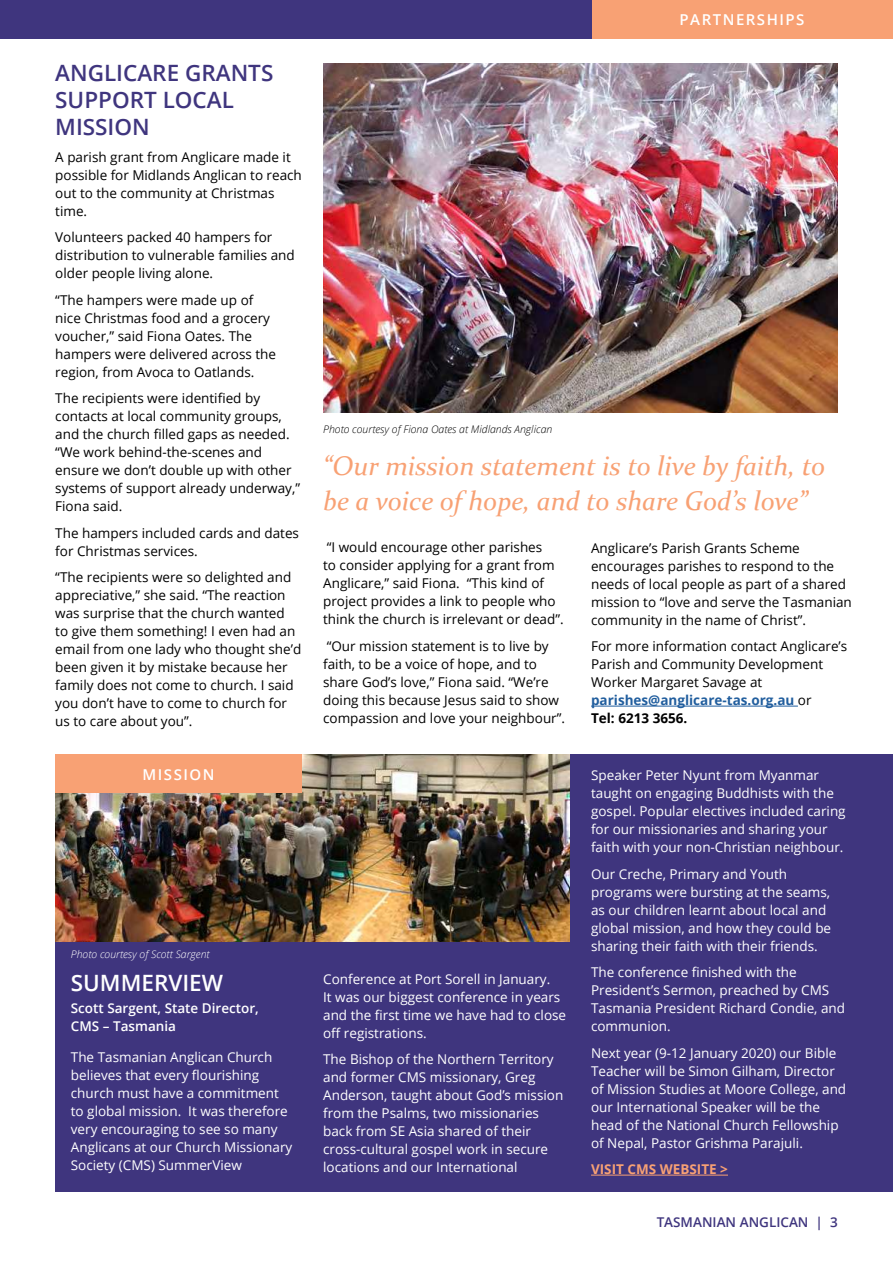
<style>
.page{position:relative;width:893px;height:1263px;background:#fff}
.page>*{position:absolute;margin:0;border:0;box-sizing:border-box;transform-origin:0 0}
.t1{font:italic 27px/34.5px "Constantia";color:#f8a174}
.t2{font:600 22.5px/27px "Open Sans";color:#3f357e}
.t3{font:600 22.5px "Open Sans";color:#fff}
.t4{font:600 15px "Open Sans";letter-spacing:.1em;color:#fff}
.t5{font:13.5px/18px "Open Sans";color:#000}
.t6{font:13.5px/18px "Open Sans";color:#fff}
.t7{font:600 13.5px/18px "Open Sans";color:#fff}
.t8{font:600 13.5px "Open Sans";color:#3f357e}
.t9{font:700 13.5px "Open Sans";color:#f8a174}
.t10{font:italic 300 10.5px "Open Sans";color:#000}
.t11{font:italic 300 10.5px "Open Sans";color:#fff}
.s1{font-weight:700;color:#215e9e}
.s2{font-weight:700}
</style>
<div class="page">
<div style="left:55px;top:755px;width:838px;height:437px;background:#3f357e"></div>
<img style="left:55px;top:755px;width:515px;height:187px">
<img style="left:323px;top:64px;width:515px;height:348px">
<div style="left:591px;top:0;width:302px;height:38px;background:#f8a174"></div>
<div style="left:0;top:0;width:591px;height:38px;background:#3f357e"></div>
<hr style="left:591px;top:706px;width:207px;height:1px;background:#215e9e">
<hr style="left:591px;top:1175px;width:137px;height:1px;background:#f8a174">
<div style="left:55px;top:755px;width:247px;height:38px;background:#f8a174"></div>
<h2 class="t2" style="left:55px;top:62px;width:220px">ANGLICARE GRANTS<br>SUPPORT LOCAL<br>MISSION</h2>
<p class="t5" style="left:55px;top:149px;width:248px">A parish grant from Anglicare made it possible for Midlands Anglican to reach out to the community at Christmas time.</p>
<p class="t5" style="left:55px;top:229px;width:241px">Volunteers packed 40 hampers for distribution to vulnerable families and older people living alone.</p>
<p class="t5" style="left:55px;top:292px;width:222px">“The hampers were made up of nice Christmas food and a grocery voucher,” said Fiona Oates. The hampers were delivered across the region, from Avoca to Oatlands.</p>
<p class="t5" style="left:55px;top:389px;width:246px">The recipients were identified by contacts at local community groups, and the church filled gaps as needed. “We work behind-the-scenes and ensure we don’t double up with other systems of support already underway,”<br>Fiona said.</p>
<p class="t5" style="left:55px;top:525px;width:245px">The hampers included cards and dates for Christmas services.</p>
<p class="t5" style="left:55px;top:569px;width:248px">“The recipients were so delighted and appreciative,” she said. “The reaction was surprise that the church wanted<br>to give them something! I even had an email from one lady who thought she’d been given it by mistake because her family does not come to church. I said you don’t have to come to church for us to care about you”.</p>
<p class="t4" style="left:143px;top:768px;width:74px">MISSION</p>
<p class="t11" style="left:71px;top:946px;width:140px">Photo courtesy of Scott Sargent</p>
<h2 class="t3" style="left:71px;top:973px;width:154px">SUMMERVIEW</h2>
<p class="t7" style="left:71px;top:1000px;width:189px">Scott Sargent, State Director,<br>CMS – Tasmania</p>
<p class="t6" style="left:71px;top:1049px;width:223px">The Tasmanian Anglican Church believes that every flourishing church must have a commitment to global mission. It was therefore very encouraging to see so many<br>Anglicans at our Church Missionary<br>Society (CMS) SummerView</p>
<p class="t4" style="left:679px;top:13px;width:126px">PARTNERSHIPS</p>
<p class="t10" style="left:323px;top:422px;width:231px">Photo courtesy of Fiona Oates at Midlands Anglican</p>
<h1 class="t1" style="left:323px;top:451px;width:504px">“Our mission statement is to live by faith, to be a voice of hope, and to share God’s love”</h1>
<p class="t5" style="left:323px;top:540px;width:242px">“I would encourage other parishes<br>to consider applying for a grant from Anglicare,” said Fiona. “This kind of project provides a link to people who think the church is irrelevant or dead”.</p>
<p class="t5" style="left:323px;top:638px;width:243px">“Our mission statement is to live by faith, to be a voice of hope, and to share God’s love,” Fiona said. “We’re doing this because Jesus said to show compassion and love your neighbour”.</p>
<p class="t6" style="left:323px;top:971px;width:244px">Conference at Port Sorell in January.<br>It was our biggest conference in years and the first time we have had to close off registrations.</p>
<p class="t6" style="left:323px;top:1051px;width:242px">The Bishop of the Northern Territory and former CMS missionary, Greg Anderson, taught about God’s mission from the Psalms, two missionaries back from SE Asia shared of their cross-cultural gospel work in secure locations and our International</p>
<p class="t5" style="left:591px;top:540px;width:262px">Anglicare’s Parish Grants Scheme encourages parishes to respond to the needs of local people as part of a shared mission to “love and serve the Tasmanian community in the name of Christ”.</p>
<p class="t5" style="left:591px;top:638px;width:258px">For more information contact Anglicare’s<br>Parish and Community Development<br>Worker Margaret Savage at <span class="s1">parishes@anglicare-tas.org.au</span> or<br><span class="s2">Tel: 6213 3656.</span></p>
<p class="t6" style="left:591px;top:767px;width:256px">Speaker Peter Nyunt from Myanmar taught on engaging Buddhists with the gospel. Popular electives included caring for our missionaries and sharing your faith with your non-Christian neighbour.</p>
<p class="t6" style="left:591px;top:866px;width:242px">Our Creche, Primary and Youth programs were bursting at the seams, as our children learnt about local and global mission, and how they could be sharing their faith with their friends.</p>
<p class="t6" style="left:591px;top:963px;width:256px">The conference finished with the<br>President’s Sermon, preached by CMS<br>Tasmania President Richard Condie, and communion.</p>
<p class="t6" style="left:591px;top:1045px;width:257px">Next year (9-12 January 2020) our Bible Teacher will be Simon Gilham, Director of Mission Studies at Moore College, and our International Speaker will be the head of the National Church Fellowship of Nepal, Pastor Grishma Parajuli.</p>
<p class="t9" style="left:591px;top:1164px;width:138px">VISIT CMS WEBSITE &gt;</p>
<p class="t8" style="left:657px;top:1216px;width:183px">TASMANIAN ANGLICAN | 3</p>
</div>
